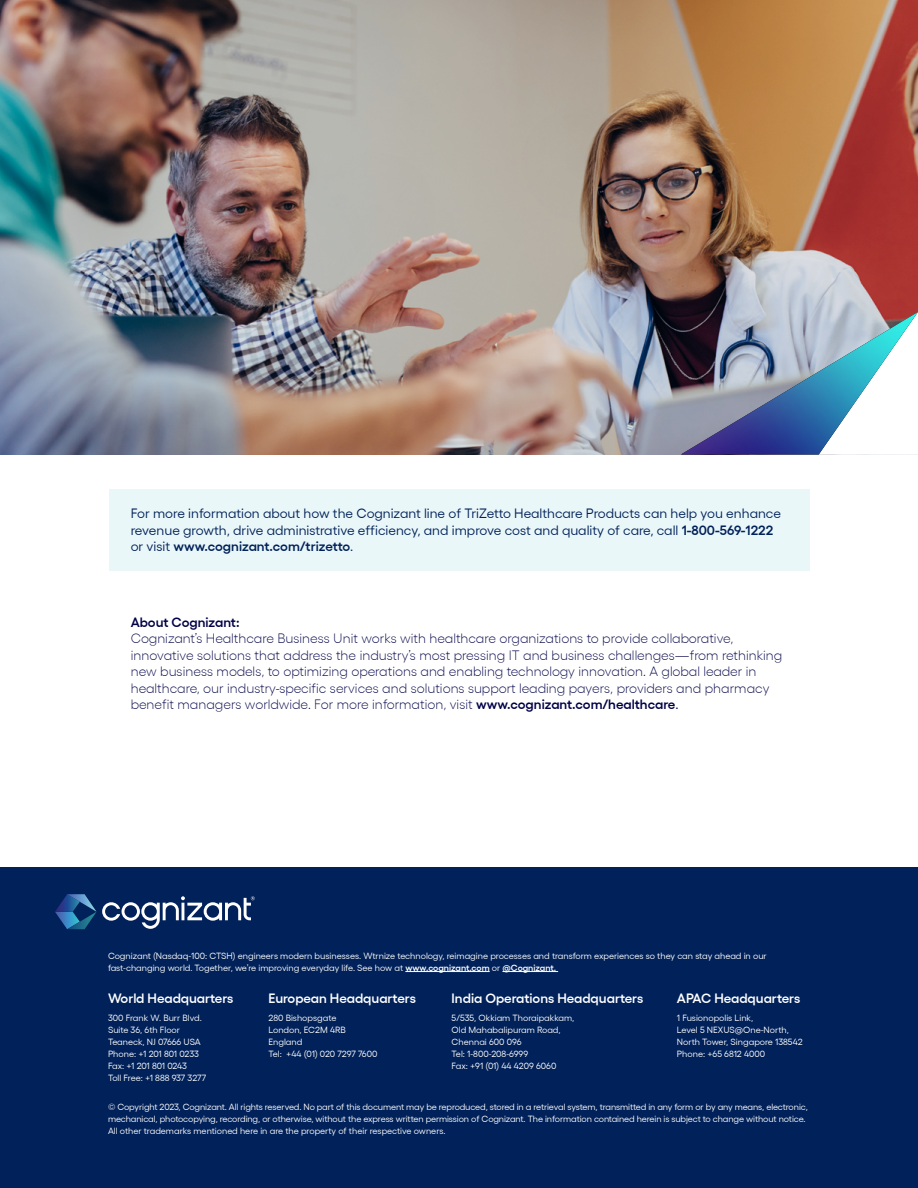
<style>
.page{position:relative;width:918px;height:1188px;background:#fff}
.page>*{position:absolute;margin:0;border:0;box-sizing:border-box;transform-origin:0 0}
.t1{font:300 13.5px/16.5px "Gellix";color:#000048}
.t2{font:13.5px/16.5px "Gellix";color:#002159}
.t3{font:600 13.5px "Gellix";color:#fff}
.t4{font:600 13.5px "Gellix";color:#000048}
.t5{font:9px/12px "Gellix";letter-spacing:-.01em;color:#fff}
.s1{font-weight:600}
.s2{font-weight:400}
</style>
<div class="page">
<img style="left:0;top:0;width:918px;height:454px">
<div style="left:0;top:868px;width:918px;height:320px;background:#002159"></div>
<hr style="left:405px;top:971px;width:85px;height:1px;background:#fff">
<hr style="left:502px;top:971px;width:56px;height:1px;background:#fff">
<svg style="left:55px;top:894px;width:200px;height:35px"></svg>
<div style="left:109px;top:490px;width:701px;height:81px;background:#eaf7f9"></div>
<img style="left:681px;top:312px;width:237px;height:142px">
<p class="t2" style="left:131px;top:504px;width:652px">For more information about how the Cognizant line of TriZetto Healthcare Products can help you enhance revenue growth, drive administrative efficiency, and improve cost and quality of care, call <span class="s1">1-800-569-1222 </span>or visit <span class="s1">www.cognizant.com/trizetto</span>.</p>
<h1 class="t4" style="left:131px;top:611px;width:110px">About Cognizant:</h1>
<p class="t1" style="left:131px;top:629px;width:653px">Cognizant’s Healthcare Business Unit works with healthcare organizations to provide collaborative, innovative solutions that address the industry’s most pressing IT and business challenges—from rethinking new business models, to optimizing operations and enabling technology innovation. A global leader in healthcare, our industry-specific services and solutions support leading payers, providers and pharmacy benefit managers worldwide. For more information, visit <span class="s1">www.cognizant.com/healthcare</span><span class="s2">.</span></p>
<p class="t5" style="left:108px;top:949px;width:660px">Cognizant (Nasdaq-100: CTSH) engineers modern businesses. Wtrnize technology, reimagine processes and transform experiences so they can stay ahead in our fast-changing world. Together, we’re improving everyday life. See how at <span class="s1">www.cognizant.com</span> or <span class="s1">@Cognizant.</span></p>
<h1 class="t3" style="left:108px;top:988px;width:127px">World Headquarters</h1>
<p class="t5" style="left:108px;top:1011px;width:100px">300 Frank W. Burr Blvd.<br>Suite 36, 6th Floor<br>Teaneck, NJ 07666 USA<br>Phone: +1 201 801 0233<br>Fax: +1 201 801 0243<br>Toll Free: +1 888 937 3277</p>
<h1 class="t3" style="left:452px;top:988px;width:193px">India Operations Headquarters</h1>
<p class="t5" style="left:452px;top:1011px;width:124px">5/535, Okkiam Thoraipakkam,<br>Old Mahabalipuram Road,<br>Chennai 600 096<br>Tel: 1-800-208-6999<br>Fax: +91 (01) 44 4209 6060</p>
<h1 class="t3" style="left:677px;top:988px;width:125px">APAC Headquarters</h1>
<p class="t5" style="left:677px;top:1011px;width:127px">1 Fusionopolis Link,<br>Level 5 NEXUS@One-North,<br>North Tower, Singapore 138542<br>Phone: +65 6812 4000</p>
<h1 class="t3" style="left:268px;top:988px;width:149px">European Headquarters</h1>
<p class="t5" style="left:268px;top:1011px;width:110px">280 Bishopsgate<br>London, EC2M 4RB<br>England<br>Tel: +44 (01) 020 7297 7600</p>
<p class="t5" style="left:108px;top:1100px;width:701px">© Copyright 2023, Cognizant. All rights reserved. No part of this document may be reproduced, stored in a retrieval system, transmitted in any form or by any means, electronic, mechanical, photocopying, recording, or otherwise, without the express written permission of Cognizant. The information contained herein is subject to change without notice.<br>All other trademarks mentioned here in are the property of their respective owners.</p>
</div>
